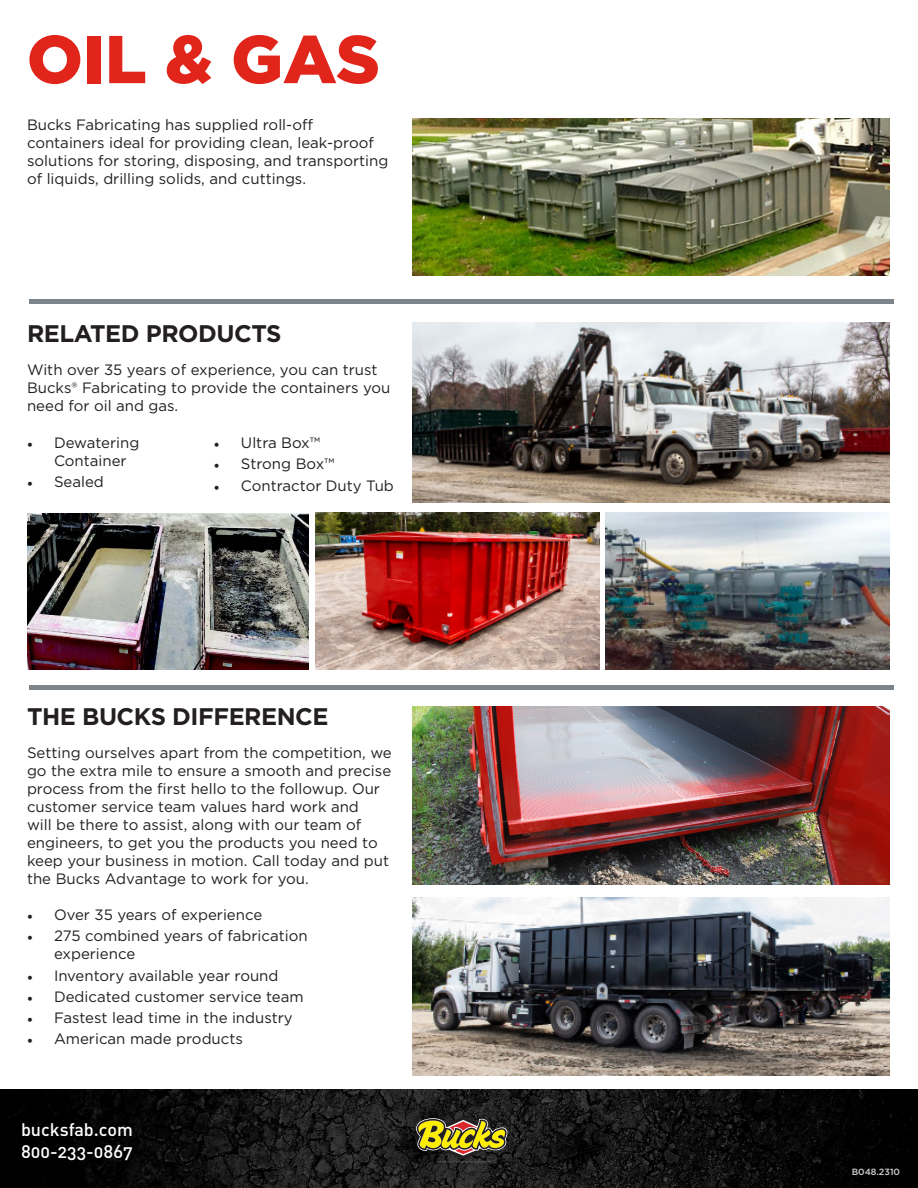
<style>
.page{position:relative;width:918px;height:1188px;background:#fff}
.page>*{position:absolute;margin:0;border:0;box-sizing:border-box;transform-origin:0 0}
.t1{font:900 67.5px "Gotham";color:#e1251b}
.t2{font:700 24px "Gotham";letter-spacing:-.02em;color:#231f20}
.t3{font:18px/21.6px "DIN Medium Alternate";color:#fff}
.t4{font:15px/18px "Gotham";color:#231f20}
.t5{font:500 9px "Gotham";color:#d1d3d3}
.s1{font-family:"Minion Pro"}
</style>
<div class="page">
<img style="left:413px;top:706px;width:477px;height:179px">
<img style="left:413px;top:118px;width:477px;height:157px">
<img style="left:316px;top:513px;width:284px;height:156px">
<img style="left:413px;top:323px;width:477px;height:179px">
<img style="left:27px;top:513px;width:281px;height:157px">
<hr style="left:30px;top:300px;width:864px;height:4px;background:#7c858c">
<hr style="left:30px;top:686px;width:864px;height:4px;background:#7c858c">
<img style="left:606px;top:513px;width:284px;height:156px">
<img style="left:413px;top:897px;width:477px;height:179px">
<img style="left:0;top:1090px;width:918px;height:98px">
<svg style="left:416px;top:1116px;width:91px;height:47px;background:#756a2b"></svg>
<p class="t1" style="left:27px;top:13px;width:355px">OIL &amp; GAS</p>
<p class="t4" style="left:27px;top:116px;width:363px">Bucks Fabricating has supplied roll-off containers ideal for providing clean, leak-proof solutions for storing, disposing, and transporting of liquids, drilling solids, and cuttings.</p>
<p class="t2" style="left:27px;top:318px;width:256px">RELATED PRODUCTS</p>
<p class="t4" style="left:27px;top:360px;width:365px">With over 35 years of experience, you can trust<br>Bucks® Fabricating to provide the containers you need for oil and gas.</p>
<p class="t4" style="left:54px;top:433px;width:87px;text-indent:-27px"><span class="s1">•</span> Dewatering<br>Container</p>
<p class="t4" style="left:27px;top:473px;width:78px"><span class="s1">•</span> Sealed</p>
<p class="t4" style="left:214px;top:433px;width:108px"><span class="s1">•</span> Ultra Box™</p>
<p class="t4" style="left:214px;top:455px;width:122px"><span class="s1">•</span> Strong Box™</p>
<p class="t4" style="left:214px;top:476px;width:181px"><span class="s1">•</span> Contractor Duty Tub</p>
<p class="t2" style="left:27px;top:701px;width:303px">THE BUCKS DIFFERENCE</p>
<p class="t4" style="left:27px;top:744px;width:366px">Setting ourselves apart from the competition, we go the extra mile to ensure a smooth and precise process from the first hello to the followup. Our customer service team values hard work and<br>will be there to assist, along with our team of engineers, to get you the products you need to keep your business in motion. Call today and put the Bucks Advantage to work for you.</p>
<p class="t4" style="left:27px;top:906px;width:237px"><span class="s1">•</span> Over 35 years of experience</p>
<p class="t4" style="left:54px;top:927px;width:255px;text-indent:-27px"><span class="s1">•</span> 275 combined years of fabrication experience</p>
<p class="t4" style="left:27px;top:966px;width:253px"><span class="s1">•</span> Inventory available year round</p>
<p class="t4" style="left:27px;top:987px;width:278px"><span class="s1">•</span> Dedicated customer service team</p>
<p class="t4" style="left:27px;top:1009px;width:267px"><span class="s1">•</span> Fastest lead time in the industry</p>
<p class="t4" style="left:27px;top:1030px;width:217px"><span class="s1">•</span> American made products</p>
<p class="t3" style="left:21px;top:1118px;width:113px">bucksfab.com<br>800-233-0867</p>
<p class="t5" style="left:852px;top:1165px;width:50px">B048.2310</p>
</div>
